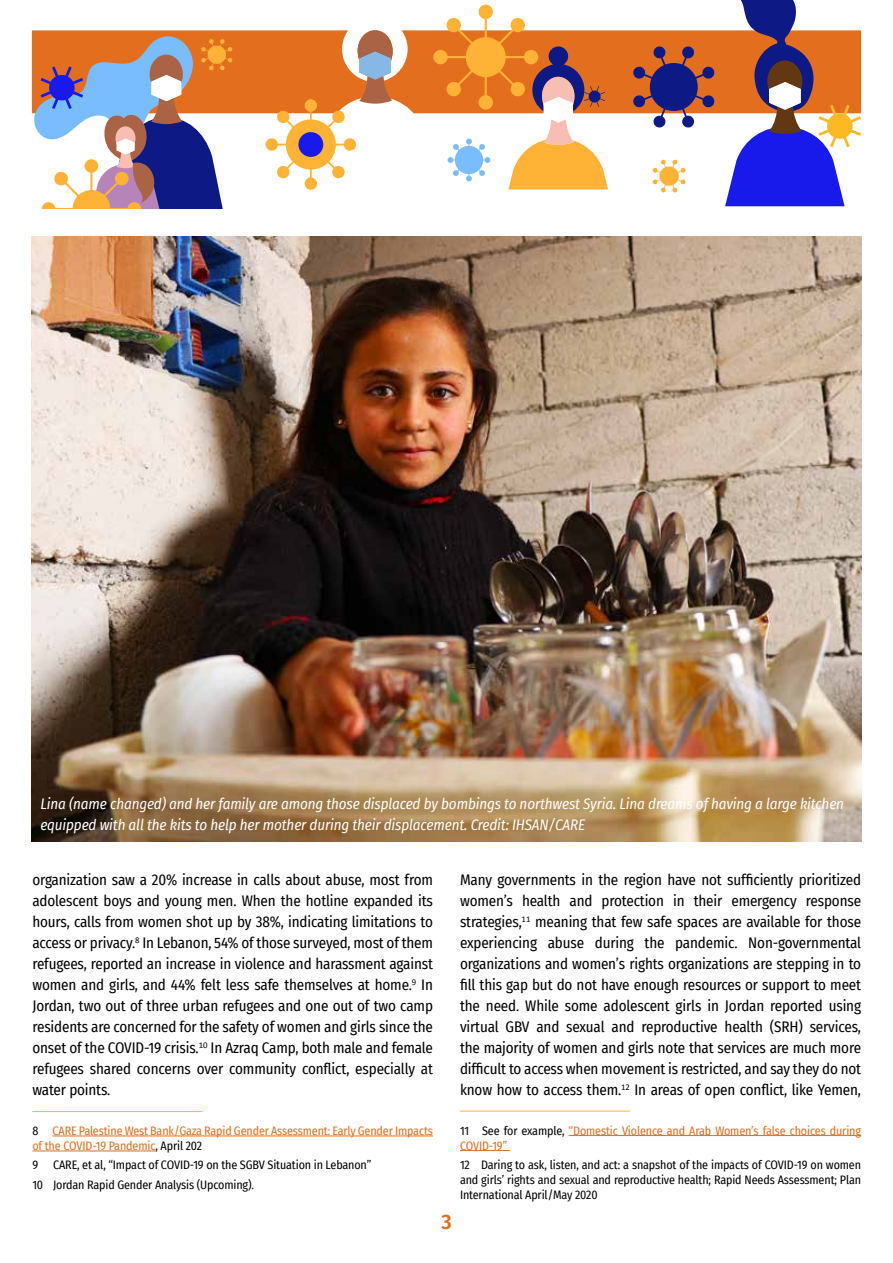
<style>
.page{position:relative;width:893px;height:1263px;background:#fff}
.page>*{position:absolute;margin:0;border:0;box-sizing:border-box;transform-origin:0 0}
.t1{font:600 21px "Fira Sans Condensed";color:#e36f1e;scale:1.04 1}
.t2{font:15px/21px "Fira Sans Condensed";letter-spacing:-.01em;color:#000;text-align:justify}
.t3{font:italic 15px/21px "Fira Sans Condensed";letter-spacing:-.01em;color:#fff}
.t4{font:12px/15px "Fira Sans Condensed";letter-spacing:-.01em;color:#000}
.t5{font:12px/15px "Fira Sans Condensed";letter-spacing:-.01em;color:#e36f1e}
.s1{color:#000}
</style>
<div class="page">
<div style="left:32px;top:30px;width:829px;height:83px;background:#e36f1e;border:2px solid #e36f1e"></div>
<svg style="left:32px;top:30px;width:201px;height:179px"></svg>
<svg style="left:266px;top:30px;width:158px;height:160px"></svg>
<div style="left:298px;top:132px;width:25px;height:25px;background:#171aeb;border-radius:50%"></div>
<svg style="left:632px;top:0;width:230px;height:206px"></svg>
<div style="left:828px;top:114px;width:24px;height:24px;background:#fdb924;border-radius:50%"></div>
<div style="left:827px;top:113px;width:25px;height:26px;border:2px solid #fdb924;border-radius:50%"></div>
<svg style="left:433px;top:5px;width:175px;height:184px"></svg>
<hr style="left:32px;top:1111px;width:170px;height:1px;background:#fdb924">
<hr style="left:53px;top:1136px;width:380px;height:1px;background:#e36f1e">
<hr style="left:32px;top:1151px;width:124px;height:1px;background:#e36f1e">
<hr style="left:460px;top:1111px;width:170px;height:1px;background:#fdb924">
<hr style="left:569px;top:1135px;width:292px;height:1px;background:#e36f1e">
<hr style="left:460px;top:1150px;width:50px;height:1px;background:#e36f1e">
<img style="left:32px;top:236px;width:829px;height:606px">
<p class="t3" style="left:40px;top:793px;width:805px">Lina (name changed) and her family are among those displaced by bombings to northwest Syria. Lina dreams of having a large kitchen equipped with all the kits to help her mother during their displacement. Credit: IHSAN/CARE</p>
<p class="t2" style="left:32px;top:869px;width:402px">organization saw a 20% increase in calls about abuse, most from adolescent boys and young men. When the hotline expanded its hours, calls from women shot up by 38%, indicating limitations to access or privacy.<sup>8</sup> In Lebanon, 54% of those surveyed, most of them refugees, reported an increase in violence and harassment against women and girls, and 44% felt less safe themselves at home.<sup>9</sup> In Jordan, two out of three urban refugees and one out of two camp residents are concerned for the safety of women and girls since the onset of the COVID-19 crisis.<sup>10</sup> In Azraq Camp, both male and female refugees shared concerns over community conflict, especially at water points.</p>
<p class="t5" style="left:32px;top:1123px;width:402px"><span class="s1">8</span> CARE Palestine West Bank/Gaza Rapid Gender Assessment: Early Gender Impacts of the COVID-19 Pandemic<span class="s1">, April 202</span></p>
<p class="t4" style="left:32px;top:1155px;width:340px;line-height:19.2px">9 CARE, et al, “Impact of COVID-19 on the SGBV Situation in Lebanon”<br>10 Jordan Rapid Gender Analysis (Upcoming).</p>
<h1 class="t1" style="left:441px;top:1204px;width:11px">3</h1>
<p class="t2" style="left:460px;top:869px;width:403px">Many governments in the region have not sufficiently prioritized women’s health and protection in their emergency response strategies,<sup>11</sup> meaning that few safe spaces are available for those experiencing abuse during the pandemic. Non-governmental organizations and women’s rights organizations are stepping in to fill this gap but do not have enough resources or support to meet the need. While some adolescent girls in Jordan reported using virtual GBV and sexual and reproductive health (SRH) services, the majority of women and girls note that services are much more difficult to access when movement is restricted, and say they do not know how to access them.<sup>12</sup> In areas of open conflict, like Yemen,</p>
<p class="t5" style="left:460px;top:1122px;width:403px"><span class="s1">11 See for example,</span> “Domestic Violence and Arab Women’s false choices during<br>COVID-19”</p>
<p class="t4" style="left:460px;top:1157px;width:403px;text-align:justify">12 Daring to ask, listen, and act: a snapshot of the impacts of COVID-19 on women and girls’ rights and sexual and reproductive health; Rapid Needs Assessment; Plan International April/May 2020</p>
</div>
